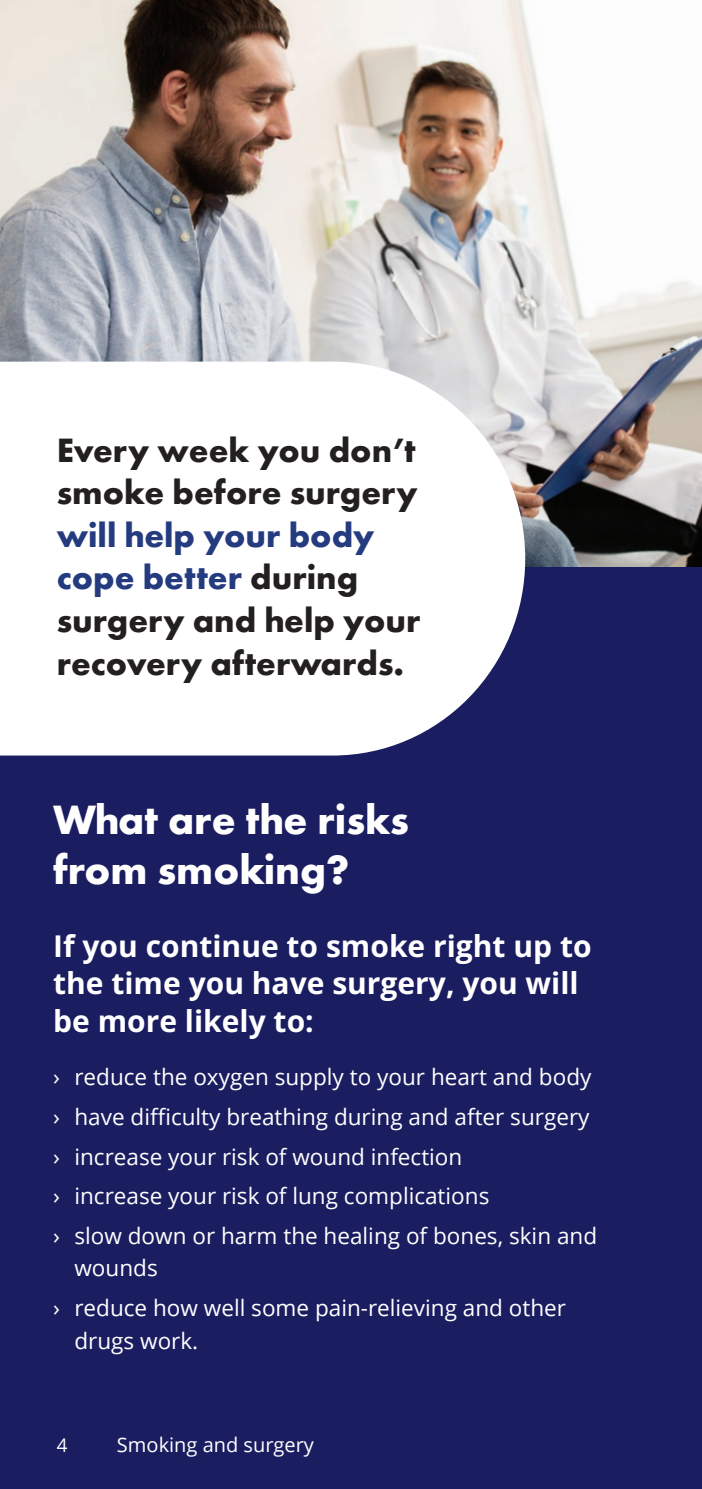
<style>
.page{position:relative;width:702px;height:1489px;background:#fff}
.page>*{position:absolute;margin:0;border:0;box-sizing:border-box;transform-origin:0 0}
.t1{font:700 42.5px/50px "Futura PT";color:#fff}
.Pull_out_quote{font:700 35px/42.5px "Futura PT";color:#231f20}
.t2{font:700 30px/37.5px "Open Sans";color:#fff}
.t3{font:22.5px/32.5px "Open Sans";color:#fff}
.t4{font:20px "Open Sans";color:#fff}
.Body{font:18.75px "Open Sans";color:#fff}
.s1{color:#243b7f}
</style>
<div class="page">
<img style="left:0;top:0;width:702px;height:567px">
<div style="left:0;top:567px;width:702px;height:921px;background:#1b1d61"></div>
<svg style="left:0;top:361px;width:525px;height:394px"></svg>
<p class="Pull_out_quote" style="left:57px;top:428px;width:365px">Every week you don’t smoke before surgery <span class="s1">will help your body cope better</span> during surgery and help your recovery afterwards.</p>
<h1 class="t1" style="left:53px;top:793px;width:357px">What are the risks from smoking?</h1>
<h2 class="t2" style="left:53px;top:926px;width:540px">If you continue to smoke right up to the time you have surgery, you will be more likely to:</h2>
<p class="t3" style="left:53px;top:1060px;width:539px">› reduce the oxygen supply to your heart and body</p>
<p class="t3" style="left:53px;top:1100px;width:538px">› have difficulty breathing during and after surgery</p>
<p class="t3" style="left:53px;top:1139px;width:410px">› increase your risk of wound infection</p>
<p class="t3" style="left:53px;top:1179px;width:438px">› increase your risk of lung complications</p>
<p class="t3" style="left:74px;top:1218px;width:524px;text-indent:-21px">› slow down or harm the healing of bones, skin and wounds</p>
<p class="t3" style="left:74px;top:1290px;width:493px;text-indent:-21px">› reduce how well some pain-relieving and other drugs work.</p>
<p class="Body" style="left:57px;top:1432px;width:12px">4</p>
<p class="t4" style="left:117px;top:1430px;width:198px">Smoking and surgery</p>
</div>
